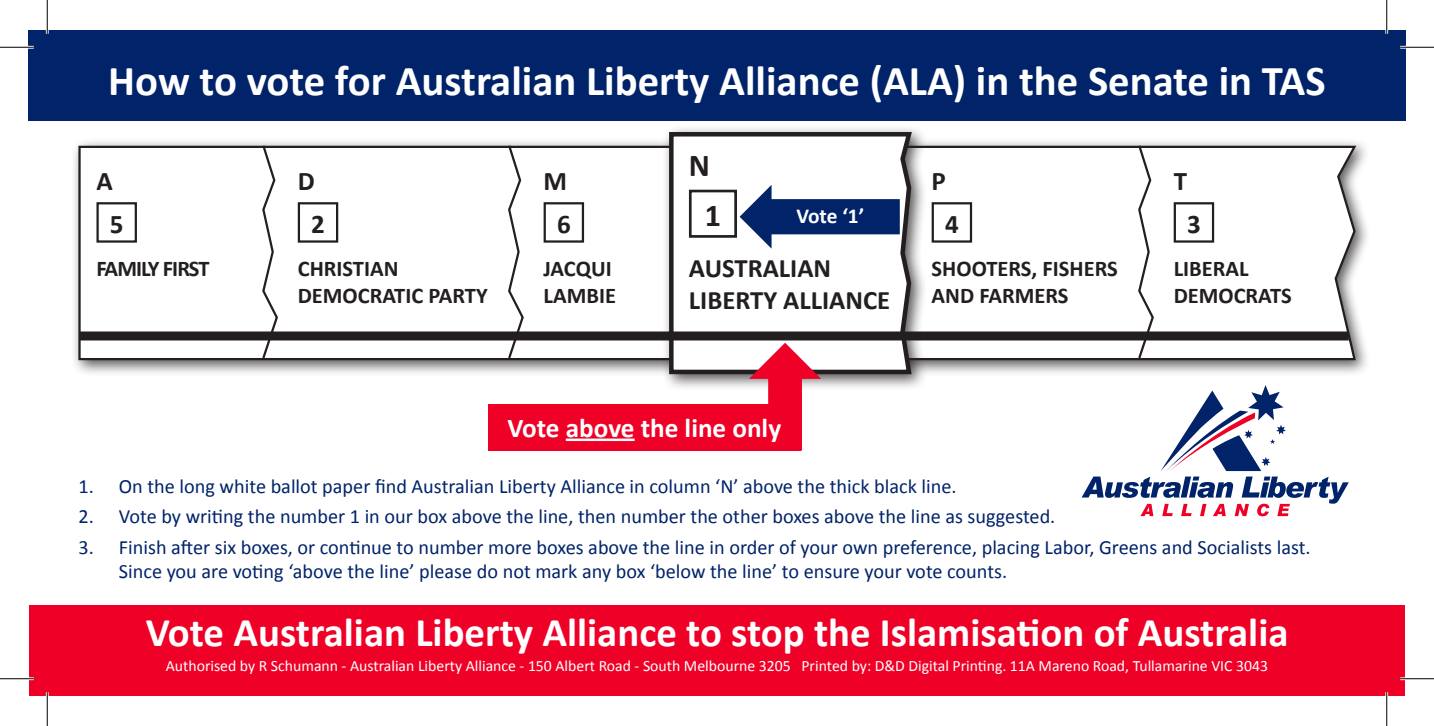
<style>
.page{position:relative;width:1434px;height:726px;background:#fff}
.page>*{position:absolute;margin:0;border:0;box-sizing:border-box;transform-origin:0 0}
.t1{font:700 42.75px "Calibri";color:#fff}
.t2{font:700 40.95px "Calibri";color:#fff}
.t3{font:700 31.95px "Calibri";color:#231f20}
.t4{font:700 27.22px "Calibri";color:#fff}
.t5{font:700 27px "Calibri";color:#231f20}
.t6{font:700 26.78px/31.9px "Calibri";color:#231f20}
.t7{font:700 22.5px/27px "Calibri";color:#231f20}
.t8{font:700 22.5px "Calibri";letter-spacing:-.04em;color:#231f20}
.t9{font:700 21.38px "Calibri";color:#fff}
.t10{font:20.25px/24.3px "Calibri";color:#002369}
.t11{font:15.75px "Calibri";color:#fff}
</style>
<div class="page">
<div style="left:28px;top:30px;width:1378px;height:91px;background:#002369"></div>
<div style="left:29px;top:605px;width:1375px;height:91px;background:#ef0027"></div>
<svg style="left:1082px;top:385px;width:267px;height:131px"></svg>
<div style="left:71px;top:138px;width:1300px;height:239px;background:#231f20;opacity:.75"></div>
<svg style="left:77px;top:145px;width:1281px;height:216px"></svg>
<div style="left:544px;top:202px;width:40px;height:41px;border:2px solid #231f20"></div>
<div style="left:298px;top:202px;width:40px;height:41px;border:2px solid #231f20"></div>
<div style="left:96px;top:202px;width:41px;height:41px;border:2px solid #231f20"></div>
<div style="left:1174px;top:202px;width:40px;height:41px;border:2px solid #231f20"></div>
<div style="left:932px;top:202px;width:40px;height:41px;border:2px solid #231f20"></div>
<svg style="left:1136px;top:143px;width:19px;height:218px"></svg>
<svg style="left:261px;top:143px;width:18px;height:218px"></svg>
<svg style="left:506px;top:143px;width:19px;height:218px"></svg>
<div style="left:661px;top:124px;width:267px;height:267px;background:#231f20;opacity:.75"></div>
<svg style="left:667px;top:130px;width:248px;height:246px"></svg>
<div style="left:689px;top:190px;width:48px;height:48px;border:3px solid #231f20"></div>
<svg style="left:740px;top:185px;width:160px;height:64px"></svg>
<div style="left:79px;top:331px;width:1270px;height:9px;background:#231f20"></div>
<svg style="left:749px;top:343px;width:72px;height:108px"></svg>
<div style="left:488px;top:404px;width:312px;height:47px;background:#ef0027"></div>
<hr style="left:566px;top:439px;width:69px;height:2px;background:#fff">
<hr style="left:0;top:46px;width:34px;height:3px;background:#fff">
<hr style="left:1400px;top:46px;width:34px;height:3px;background:#fff">
<hr style="left:0;top:677px;width:34px;height:3px;background:#fff">
<hr style="left:1400px;top:677px;width:34px;height:3px;background:#fff">
<hr style="left:46px;top:0;width:3px;height:34px;background:#fff">
<hr style="left:46px;top:692px;width:3px;height:34px;background:#fff">
<hr style="left:1385px;top:0;width:3px;height:34px;background:#fff">
<hr style="left:1385px;top:692px;width:3px;height:34px;background:#fff">
<hr style="left:0;top:47px;width:34px;height:1px;background:#000">
<hr style="left:1400px;top:47px;width:34px;height:1px;background:#000">
<hr style="left:0;top:678px;width:34px;height:1px;background:#000">
<hr style="left:1400px;top:678px;width:34px;height:1px;background:#000">
<hr style="left:47px;top:0;width:1px;height:34px;background:#000">
<hr style="left:47px;top:692px;width:1px;height:34px;background:#000">
<hr style="left:1386px;top:0;width:1px;height:34px;background:#000">
<hr style="left:1386px;top:692px;width:1px;height:34px;background:#000">
<p class="t1" style="left:108px;top:55px;width:1219px">How to vote for Australian Liberty Alliance (ALA) in the Senate in TAS</p>
<p class="t5" style="left:96px;top:165px;width:18px">A</p>
<p class="t5" style="left:110px;top:207px;width:15px">5</p>
<p class="t8" style="left:96px;top:255px;width:115px">FAMILY FIRST</p>
<p class="t5" style="left:298px;top:165px;width:19px">D</p>
<p class="t5" style="left:311px;top:207px;width:15px">2</p>
<p class="t7" style="left:298px;top:254px;width:191px">CHRISTIAN<br>DEMOCRATIC PARTY</p>
<p class="t5" style="left:544px;top:165px;width:25px">M</p>
<p class="t5" style="left:557px;top:207px;width:15px">6</p>
<p class="t7" style="left:544px;top:254px;width:74px">JACQUI<br>LAMBIE</p>
<p class="t3" style="left:689px;top:145px;width:23px">N</p>
<p class="t3" style="left:705px;top:195px;width:18px">1</p>
<p class="t6" style="left:689px;top:251px;width:203px">AUSTRALIAN<br>LIBERTY ALLIANCE</p>
<p class="t9" style="left:796px;top:203px;width:69px">Vote ‘1’</p>
<p class="t5" style="left:932px;top:165px;width:16px">P</p>
<p class="t5" style="left:945px;top:207px;width:15px">4</p>
<p class="t7" style="left:932px;top:254px;width:188px">SHOOTERS, FISHERS<br>AND FARMERS</p>
<p class="t4" style="left:507px;top:411px;width:275px">Vote above the line only</p>
<p class="t5" style="left:1174px;top:165px;width:15px">T</p>
<p class="t5" style="left:1187px;top:207px;width:15px">3</p>
<p class="t7" style="left:1174px;top:254px;width:120px">LIBERAL<br>DEMOCRATS</p>
<p class="t10" style="left:78px;top:474px;width:880px">1. On the long white ballot paper find Australian Liberty Alliance in column ‘N’ above the thick black line.</p>
<p class="t10" style="left:78px;top:505px;width:978px">2. Vote by writing the number 1 in our box above the line, then number the other boxes above the line as suggested.</p>
<p class="t10" style="left:119px;top:535px;width:1193px;text-indent:-40px">3. Finish after six boxes, or continue to number more boxes above the line in order of your own preference, placing Labor, Greens and Socialists last.<br>Since you are voting ‘above the line’ please do not mark any box ‘below the line’ to ensure your vote counts.</p>
<p class="t2" style="left:146px;top:606px;width:1144px">Vote Australian Liberty Alliance to stop the Islamisation of Australia</p>
<p class="t11" style="left:166px;top:656px;width:1104px">Authorised by R Schumann - Australian Liberty Alliance - 150 Albert Road - South Melbourne 3205 Printed by: D&amp;D Digital Printing. 11A Mareno Road, Tullamarine VIC 3043</p>
</div>
